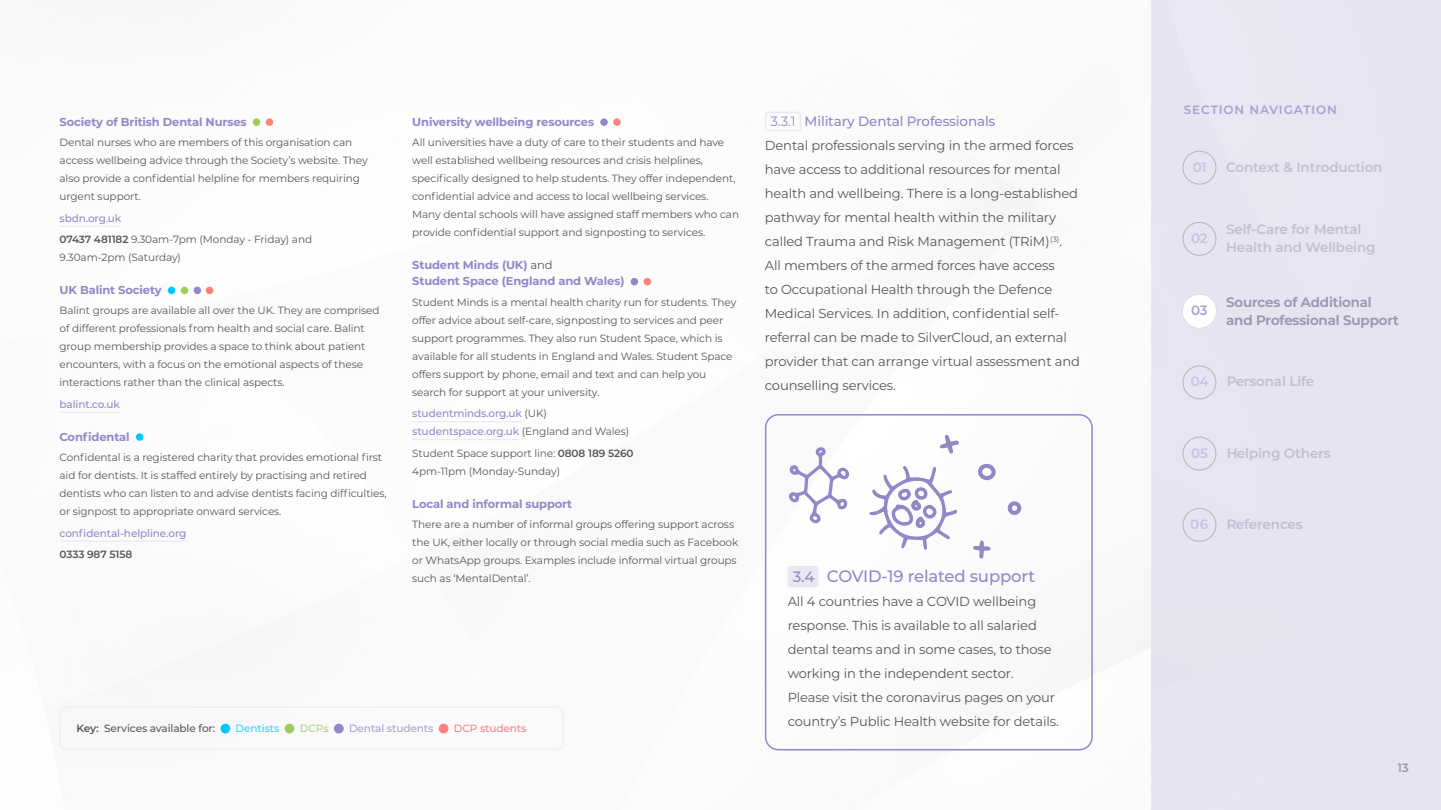
<style>
.page{position:relative;width:1441px;height:810px;background:#fff}
.page>*{position:absolute;margin:0;border:0;box-sizing:border-box;transform-origin:0 0}
.t1{font:500 16.5px "Montserrat";letter-spacing:-.01em;color:#9287c7}
.t2{font:600 13.5px/18px "Montserrat";letter-spacing:-.01em;color:#9e97b2}
.t3{font:500 13.5px "Montserrat";letter-spacing:-.01em;color:#9287c7}
.t4{font:600 13.5px "Montserrat";letter-spacing:-.015em;color:#a89fd2}
.t5{font:13.05px/24px "Montserrat";letter-spacing:-.01em;color:#575756}
.t6{font:600 12px "Montserrat";letter-spacing:.075em;color:#a89fd2}
.t7{font:600 12px "Montserrat";color:#9e97b2}
.t8{font:700 11.55px/16.5px "Montserrat";letter-spacing:-.01em;color:#9287c7}
.t9{font:10.5px/18px "Montserrat";letter-spacing:-.01em;color:#575756}
.t10{font:500 10.5px/18px "Montserrat";letter-spacing:-.01em;color:#9287c7}
.t11{font:500 10.5px "Montserrat";letter-spacing:-.01em;color:#575756}
.t12{font:500 10.5px "Montserrat";letter-spacing:-.01em;color:#a89fd2}
.t13{font:600 10.5px "Montserrat";letter-spacing:-.01em;color:#575756}
.t14{font:500 10.5px "Montserrat";letter-spacing:-.01em;color:#ff8080}
.t15{font:500 10.5px "Montserrat";letter-spacing:-.01em;color:#33d2ff}
.t16{font:500 10.5px "Montserrat";color:#b2d57b}
.s1{font-weight:500;color:#9287c7}
.s2{font-weight:600}
.s3{font-weight:400;color:#575756}
.s4{font-weight:400}
.s5{font-size:15px}
</style>
<div class="page">
<div style="left:787px;top:566px;width:31px;height:21px;background:#e9e7f4;border-radius:3px"></div>
<div style="left:764px;top:414px;width:328px;height:336px;border:2px solid #9287c7;border-radius:13px"></div>
<hr style="left:60px;top:226px;width:61px;height:1px;background:#e9e7f4">
<hr style="left:60px;top:412px;width:60px;height:1px;background:#e9e7f4">
<hr style="left:60px;top:540px;width:126px;height:2px;background:#e9e7f4">
<div style="left:253px;top:118px;width:7px;height:8px;background:#9fcb5a;border-radius:50%"></div>
<div style="left:266px;top:118px;width:7px;height:8px;background:#ff8080;border-radius:50%"></div>
<div style="left:168px;top:287px;width:7px;height:7px;background:#00c7ff;border-radius:50%"></div>
<div style="left:181px;top:287px;width:7px;height:7px;background:#9fcb5a;border-radius:50%"></div>
<div style="left:194px;top:287px;width:7px;height:7px;background:#9287c7;border-radius:50%"></div>
<div style="left:206px;top:287px;width:7px;height:7px;background:#ff8080;border-radius:50%"></div>
<div style="left:136px;top:433px;width:7px;height:8px;background:#00c7ff;border-radius:50%"></div>
<hr style="left:412px;top:421px;width:110px;height:1px;background:#e9e7f4">
<hr style="left:412px;top:439px;width:107px;height:1px;background:#e9e7f4">
<div style="left:600px;top:118px;width:7px;height:8px;background:#9287c7;border-radius:50%"></div>
<div style="left:613px;top:118px;width:7px;height:8px;background:#ff8080;border-radius:50%"></div>
<div style="left:630px;top:278px;width:8px;height:7px;background:#9287c7;border-radius:50%"></div>
<div style="left:643px;top:278px;width:8px;height:7px;background:#ff8080;border-radius:50%"></div>
<div style="left:220px;top:724px;width:10px;height:9px;background:#00c7ff;border-radius:50%"></div>
<div style="left:285px;top:724px;width:9px;height:9px;background:#9fcb5a;border-radius:50%"></div>
<div style="left:334px;top:724px;width:10px;height:9px;background:#9287c7;border-radius:50%"></div>
<div style="left:438px;top:724px;width:10px;height:9px;background:#ff8080;border-radius:50%"></div>
<div style="left:60px;top:706px;width:504px;height:44px;border:2px solid #efedf7;border-radius:6px"></div>
<svg style="left:789px;top:447px;width:61px;height:77px"></svg>
<svg style="left:869px;top:466px;width:88px;height:84px"></svg>
<svg style="left:978px;top:463px;width:18px;height:18px"></svg>
<svg style="left:940px;top:435px;width:18px;height:19px"></svg>
<svg style="left:1007px;top:501px;width:14px;height:14px"></svg>
<svg style="left:973px;top:540px;width:17px;height:19px"></svg>
<div style="left:764px;top:112px;width:37px;height:19px;border:2px solid #e9e7f4;border-radius:2px"></div>
<div style="left:1151px;top:0;width:289px;height:810px;background:#e6e4f0"></div>
<div style="left:1182px;top:151px;width:34px;height:33px;border:1px solid #867d9f;border-radius:50%"></div>
<div style="left:1182px;top:222px;width:34px;height:34px;border:1px solid #867d9f;border-radius:50%"></div>
<div style="left:1182px;top:366px;width:34px;height:33px;border:1px solid #867d9f;border-radius:50%"></div>
<div style="left:1182px;top:437px;width:34px;height:33px;border:1px solid #867d9f;border-radius:50%"></div>
<div style="left:1182px;top:508px;width:34px;height:34px;border:1px solid #867d9f;border-radius:50%"></div>
<div style="left:1182px;top:294px;width:34px;height:34px;background:#fff;border-radius:50%"></div>
<p class="t8" style="left:60px;top:113px;width:188px">Society of British Dental Nurses</p>
<p class="t9" style="left:60px;top:133px;width:310px">Dental nurses who are members of this organisation can access wellbeing advice through the Society’s website. They also provide a confidential helpline for members requiring urgent support.</p>
<p class="t9" style="left:60px;top:207px;width:254px;line-height:21.6px"><span class="s1">sbdn.org.uk<br></span><span class="s2">07437 481182</span> 9.30am-7pm (Monday - Friday) and</p>
<p class="t9" style="left:60px;top:248px;width:123px">9.30am-2pm (Saturday)</p>
<p class="t8" style="left:60px;top:281px;width:104px">UK Balint Society</p>
<p class="t9" style="left:60px;top:301px;width:321px">Balint groups are available all over the UK. They are comprised of different professionals from health and social care. Balint group membership provides a space to think about patient encounters, with a focus on the emotional aspects of these interactions rather than the clinical aspects.</p>
<p class="t10" style="left:60px;top:395px;width:62px">balint.co.uk</p>
<p class="t8" style="left:60px;top:428px;width:72px">Confidental</p>
<p class="t9" style="left:60px;top:448px;width:328px">Confidental is a registered charity that provides emotional first aid for dentists. It is staffed entirely by practising and retired dentists who can listen to and advise dentists facing difficulties, or signpost to appropriate onward services.</p>
<p class="t10" style="left:60px;top:523px;width:128px">confidental-helpline.org</p>
<p class="t13" style="left:60px;top:547px;width:74px">0333 987 5158</p>
<p class="t8" style="left:412px;top:113px;width:183px">University wellbeing resources</p>
<p class="t9" style="left:412px;top:133px;width:328px">All universities have a duty of care to their students and have well established wellbeing resources and crisis helplines, specifically designed to help students. They offer independent, confidential advice and access to local wellbeing services.<br>Many dental schools will have assigned staff members who can provide confidential support and signposting to services.</p>
<p class="t8" style="left:412px;top:256px;width:214px">Student Minds (UK) <span class="s3">and<br></span>Student Space (England and Wales)</p>
<p class="t9" style="left:412px;top:292px;width:325px">Student Minds is a mental health charity run for students. They offer advice about self-care, signposting to services and peer support programmes. They also run Student Space, which is available for all students in England and Wales. Student Space offers support by phone, email and text and can help you search for support at your university.</p>
<p class="t10" style="left:412px;top:404px;width:218px">studentminds.org.uk <span class="s3">(UK) </span>studentspace.org.uk <span class="s3">(England and Wales)</span></p>
<p class="t9" style="left:412px;top:444px;width:223px">Student Space support line: <span class="s2">0808 189 5260<br></span>4pm-11pm (Monday-Sunday)</p>
<p class="t8" style="left:412px;top:495px;width:161px">Local and informal support</p>
<p class="t9" style="left:412px;top:515px;width:327px">There are a number of informal groups offering support across the UK, either locally or through social media such as Facebook or WhatsApp groups. Examples include informal virtual groups such as ‘MentalDental’.</p>
<p class="t11" style="left:77px;top:721px;width:140px"><span class="s2">Key:</span> Services available for:</p>
<p class="t15" style="left:236px;top:721px;width:45px">Dentists</p>
<p class="t16" style="left:300px;top:721px;width:30px">DCPs</p>
<p class="t12" style="left:349px;top:721px;width:86px">Dental students</p>
<p class="t14" style="left:454px;top:721px;width:74px">DCP students</p>
<p class="t3" style="left:770px;top:112px;width:226px"><span class="s4">3.3.1</span> Military Dental Professionals</p>
<p class="t5" style="left:764px;top:133px;width:316px">Dental professionals serving in the armed forces have access to additional resources for mental health and wellbeing. There is a long-established pathway for mental health within the military called Trauma and Risk Management (TRiM) <sup>(3)</sup>.<br>All members of the armed forces have access<br>to Occupational Health through the Defence Medical Services. In addition, confidential self&shy;referral can be made to SilverCloud, an external provider that can arrange virtual assessment and counselling services.</p>
<h1 class="t1" style="left:792px;top:565px;width:244px"><span class="s5">3.4</span> COVID-19 related support</h1>
<p class="t5" style="left:787px;top:589px;width:272px">All 4 countries have a COVID wellbeing response. This is available to all salaried dental teams and in some cases, to those working in the independent sector.<br>Please visit the coronavirus pages on your country’s Public Health website for details.</p>
<p class="t6" style="left:1183px;top:101px;width:155px">SECTION NAVIGATION</p>
<p class="t4" style="left:1192px;top:157px;width:16px">01</p>
<p class="t2" style="left:1225px;top:157px;width:158px">Context &amp; Introduction</p>
<p class="t4" style="left:1190px;top:229px;width:18px">02</p>
<p class="t2" style="left:1225px;top:220px;width:151px">Self-Care for Mental<br>Health and Wellbeing</p>
<p class="t4" style="left:1190px;top:301px;width:18px">03</p>
<p class="t2" style="left:1225px;top:292px;width:174px">Sources of Additional and Professional Support</p>
<p class="t4" style="left:1190px;top:372px;width:20px">04</p>
<p class="t2" style="left:1225px;top:372px;width:90px">Personal Life</p>
<p class="t4" style="left:1190px;top:443px;width:18px">05</p>
<p class="t2" style="left:1225px;top:443px;width:106px">Helping Others</p>
<p class="t4" style="left:1190px;top:514px;width:19px">06</p>
<p class="t2" style="left:1225px;top:514px;width:78px">References</p>
<p class="t7" style="left:1397px;top:759px;width:13px">13</p>
</div>
